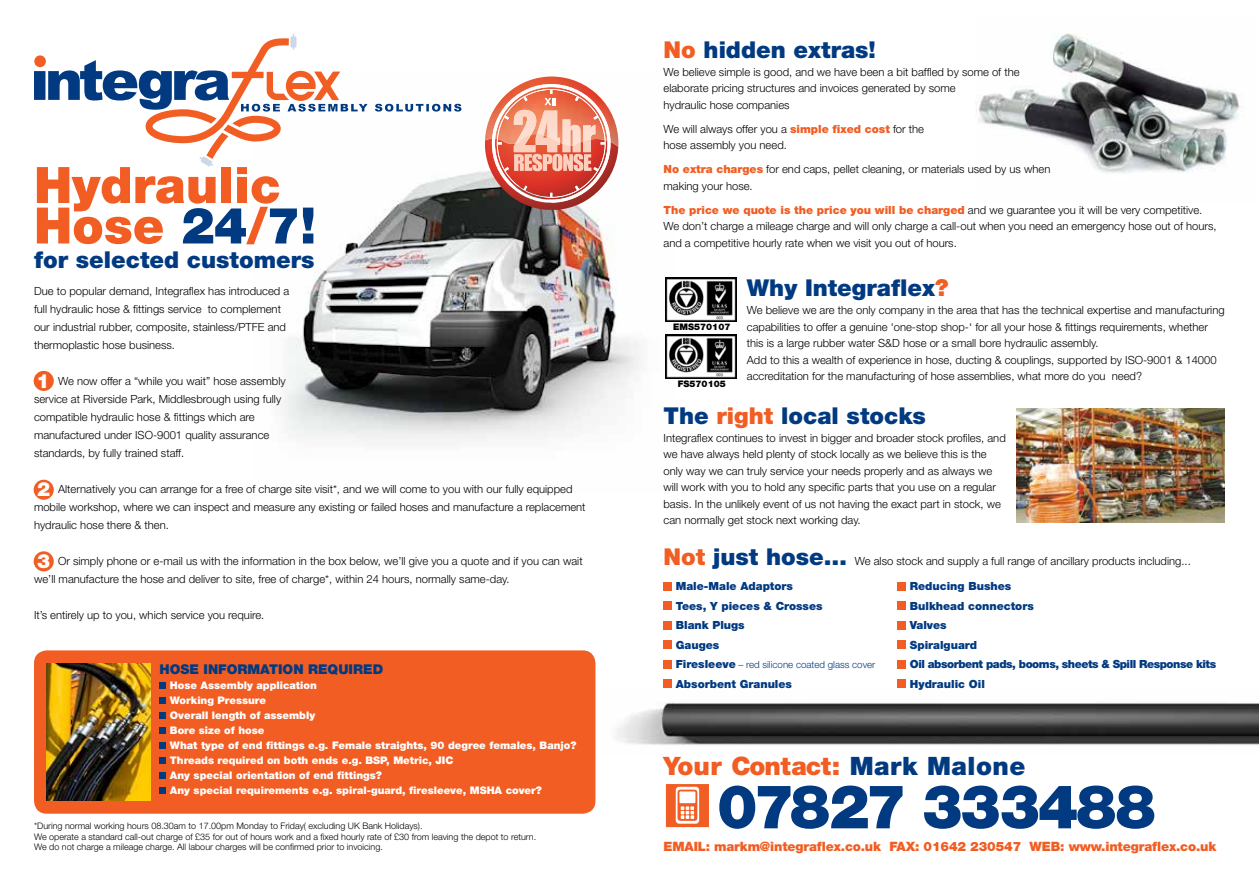
<style>
.page{position:relative;width:1259px;height:893px;background:#fff}
.page>*{position:absolute;margin:0;border:0;box-sizing:border-box;transform-origin:0 0}
.t1{font:900 60.75px "Helvetica Neue LT";letter-spacing:-.04em;color:#013a81}
.t2{font:900 50.25px/40.5px "Helvetica Neue LT";color:#f15d22}
.t3{font:900 25.35px "Helvetica Neue LT";letter-spacing:.02em;color:#f15d22}
.t4{font:900 23.25px "Helvetica Neue LT";color:#013a81}
.t5{font:900 19.5px "Helvetica Neue LT";color:#fff}
.t6{font:900 13.5px "Helvetica Neue LT";color:#013a81}
.t7{font:900 12.9px "Helvetica Neue LT";letter-spacing:-.01em;color:#f15d22}
.t8{font:300 11.25px/16.5px "Helvetica Neue LT";color:#000}
.t9{font:900 11.25px "Helvetica Neue LT";color:#013a81}
.t10{font:900 11.25px "Helvetica Neue LT";letter-spacing:-.04em;color:#013a81}
.t11{font:900 10.5px/15px "Helvetica Neue LT";color:#fff}
.t12{font:300 9.75px "Helvetica Neue LT";color:#013a81}
.t13{font:300 9px/10.5px "Helvetica Neue LT";color:#000}
.t14{font:900 9px "Helvetica Neue LT";color:#000}
.s1{color:#013a81}
.s2{color:#f15d22}
.s3{font-weight:900;color:#f15d22}
.s4{font-weight:900;font-size:23.25px;color:#f15d22}
.s5{font-weight:900;font-size:23.25px;color:#013a81}
.s6{font-weight:900;font-size:11.25px}
</style>
<div class="page">
<img style="left:595px;top:686px;width:664px;height:68px">
<img style="left:284px;top:76px;width:392px;height:365px">
<img style="left:976px;top:33px;width:264px;height:140px">
<svg style="left:34px;top:34px;width:427px;height:133px"></svg>
<img style="left:665px;top:334px;width:72px;height:44px">
<img style="left:665px;top:278px;width:72px;height:44px">
<svg style="left:666px;top:784px;width:43px;height:43px"></svg>
<img style="left:485px;top:77px;width:7px;height:70px">
<svg style="left:492px;top:77px;width:126px;height:126px"></svg>
<div style="left:663px;top:582px;width:9px;height:8px;background:#f15d22"></div>
<div style="left:897px;top:582px;width:9px;height:8px;background:#f15d22"></div>
<div style="left:663px;top:601px;width:9px;height:9px;background:#f15d22"></div>
<div style="left:897px;top:601px;width:9px;height:9px;background:#f15d22"></div>
<div style="left:663px;top:621px;width:9px;height:8px;background:#f15d22"></div>
<div style="left:897px;top:621px;width:9px;height:8px;background:#f15d22"></div>
<div style="left:663px;top:640px;width:9px;height:9px;background:#f15d22"></div>
<div style="left:897px;top:640px;width:9px;height:9px;background:#f15d22"></div>
<div style="left:663px;top:660px;width:9px;height:8px;background:#f15d22"></div>
<div style="left:897px;top:660px;width:9px;height:8px;background:#f15d22"></div>
<div style="left:663px;top:679px;width:9px;height:9px;background:#f15d22"></div>
<div style="left:897px;top:679px;width:9px;height:9px;background:#f15d22"></div>
<div style="left:34px;top:371px;width:20px;height:20px;background:#f15d22;border-radius:50%"></div>
<div style="left:34px;top:480px;width:20px;height:20px;background:#f15d22;border-radius:50%"></div>
<div style="left:34px;top:551px;width:20px;height:20px;background:#f15d22;border-radius:50%"></div>
<div style="left:34px;top:650px;width:561px;height:164px;background:#f15d22;border-radius:13px"></div>
<div style="left:159px;top:682px;width:7px;height:6px;background:#013a81"></div>
<div style="left:159px;top:697px;width:7px;height:6px;background:#013a81"></div>
<div style="left:159px;top:712px;width:7px;height:6px;background:#013a81"></div>
<div style="left:159px;top:727px;width:7px;height:6px;background:#013a81"></div>
<div style="left:159px;top:742px;width:7px;height:6px;background:#013a81"></div>
<div style="left:159px;top:757px;width:7px;height:6px;background:#013a81"></div>
<div style="left:159px;top:772px;width:7px;height:6px;background:#013a81"></div>
<div style="left:159px;top:787px;width:7px;height:6px;background:#013a81"></div>
<img style="left:47px;top:663px;width:104px;height:137px">
<img style="left:1016px;top:408px;width:209px;height:114px">
<h2 class="t2" style="left:34px;top:165px;width:284px">Hydraulic<br>Hose <span class="s1">24</span>/<span class="s1">7!</span></h2>
<h3 class="t4" style="left:34px;top:246px;width:282px">for selected customers</h3>
<p class="t8" style="left:34px;top:282px;width:257px;line-height:18px">Due to popular demand, Integraflex has introduced a full hydraulic hose &amp; fittings service to complement our industrial rubber, composite, stainless/PTFE and thermoplastic hose business.</p>
<p class="t8" style="left:34px;top:372px;width:253px;line-height:18px;text-indent:24px">We now offer a “while you wait” hose assembly service at Riverside Park, Middlesbrough using fully compatible hydraulic hose &amp; fittings which are manufactured under ISO-9001 quality assurance standards, by fully trained staff.</p>
<p class="t8" style="left:34px;top:480px;width:553px;line-height:18px;text-indent:24px">Alternatively you can arrange for a free of charge site visit*, and we will come to you with our fully equipped mobile workshop, where we can inspect and measure any existing or failed hoses and manufacture a replacement hydraulic hose there &amp; then.</p>
<p class="t8" style="left:34px;top:552px;width:550px;line-height:18px;text-indent:24px">Or simply phone or e-mail us with the information in the box below, we’ll give you a quote and if you can wait we’ll manufacture the hose and deliver to site, free of charge*, within 24 hours, normally same-day.</p>
<p class="t8" style="left:34px;top:607px;width:232px">It’s entirely up to you, which service you require.</p>
<h3 class="t5" style="left:37px;top:369px;width:15px">1</h3>
<h3 class="t5" style="left:37px;top:477px;width:15px">2</h3>
<h3 class="t5" style="left:37px;top:550px;width:15px">3</h3>
<p class="t6" style="left:159px;top:661px;width:225px">HOSE INFORMATION REQUIRED</p>
<p class="t11" style="left:170px;top:677px;width:408px">Hose Assembly application<br>Working Pressure<br>Overall length of assembly<br>Bore size of hose<br>What type of end fittings e.g. Female straights, 90 degree females, Banjo?<br>Threads required on both ends e.g. BSP, Metric, JIC<br>Any special orientation of end fittings?<br>Any special requirements e.g. spiral-guard, firesleeve, MSHA cover?</p>
<p class="t13" style="left:34px;top:821px;width:504px">*During normal working hours 08.30am to 17.00pm Monday to Friday( excluding UK Bank Holidays).<br>We operate a standard call-out charge of £35 for out of hours work and a fixed hourly rate of £30 from leaving the depot to return.<br>We do not charge a mileage charge. All labour charges will be confirmed prior to invoicing.</p>
<h3 class="t4" style="left:663px;top:36px;width:214px"><span class="s2">No</span> hidden extras!</h3>
<p class="t8" style="left:663px;top:63px;width:357px">We believe simple is good, and we have been a bit baffled by some of the elaborate pricing structures and invoices generated by some<br>hydraulic hose companies</p>
<p class="t8" style="left:663px;top:120px;width:262px">We will always offer you a <span class="s3">simple fixed cost</span> for the hose assembly you need.</p>
<p class="t8" style="left:663px;top:161px;width:388px"><span class="s3">No extra charges</span> for end caps, pellet cleaning, or materials used by us when making your hose.</p>
<p class="t8" style="left:663px;top:201px;width:554px"><span class="s3">The price we quote is the price you will be charged</span> and we guarantee you it will be very competitive.<br>We don’t charge a mileage charge and will only charge a call-out when you need an emergency hose out of hours, and a competitive hourly rate when we visit you out of hours.</p>
<h3 class="t4" style="left:747px;top:274px;width:203px">Why Integraflex<span class="s2">?</span></h3>
<p class="t8" style="left:747px;top:302px;width:479px">We believe we are the only company in the area that has the technical expertise and manufacturing capabilities to offer a genuine ‘one-stop shop-‘ for all your hose &amp; fittings requirements, whether this is a large rubber water S&amp;D hose or a small bore hydraulic assembly.<br>Add to this a wealth of experience in hose, ducting &amp; couplings, supported by ISO-9001 &amp; 14000 accreditation for the manufacturing of hose assemblies, what more do you need?</p>
<h3 class="t4" style="left:663px;top:402px;width:264px">The <span class="s2">right</span> local stocks</h3>
<p class="t8" style="left:663px;top:429px;width:344px">Integraflex continues to invest in bigger and broader stock profiles, and we have always held plenty of stock locally as we believe this is the only way we can truly service your needs properly and as always we will work with you to hold any specific parts that you use on a regular basis. In the unlikely event of us not having the exact part in stock, we can normally get stock next working day.</p>
<p class="t8" style="left:663px;top:552px;width:529px"><span class="s4">Not</span> <span class="s5">just hose…</span> We also stock and supply a full range of ancillary products including...</p>
<p class="t9" style="left:676px;top:580px;width:119px">Male-Male Adaptors</p>
<p class="t9" style="left:910px;top:580px;width:103px">Reducing Bushes</p>
<p class="t9" style="left:676px;top:599px;width:148px">Tees, Y pieces &amp; Crosses</p>
<p class="t9" style="left:910px;top:599px;width:125px">Bulkhead connectors</p>
<p class="t9" style="left:676px;top:619px;width:70px">Blank Plugs</p>
<p class="t9" style="left:910px;top:619px;width:38px">Valves</p>
<p class="t9" style="left:676px;top:638px;width:45px">Gauges</p>
<p class="t9" style="left:910px;top:638px;width:69px">Spiralguard</p>
<p class="t12" style="left:676px;top:659px;width:201px"><span class="s6">Firesleeve</span> – red silicone coated glass cover</p>
<p class="t10" style="left:910px;top:658px;width:308px">Oil absorbent pads, booms, sheets &amp; Spill Response kits</p>
<p class="t9" style="left:676px;top:677px;width:118px">Absorbent Granules</p>
<p class="t9" style="left:910px;top:677px;width:77px">Hydraulic Oil</p>
<p class="t14" style="left:673px;top:322px;width:59px">EMS570107</p>
<p class="t14" style="left:678px;top:378px;width:50px">FS570105</p>
<h3 class="t3" style="left:663px;top:751px;width:363px">Your Contact: <span class="s1">Mark Malone</span></h3>
<h1 class="t1" style="left:717px;top:770px;width:440px">07827 333488</h1>
<p class="t7" style="left:663px;top:838px;width:554px">EMAIL: markm@integraflex.co.uk FAX: 01642 230547 WEB: www.integraflex.co.uk</p>
</div>
